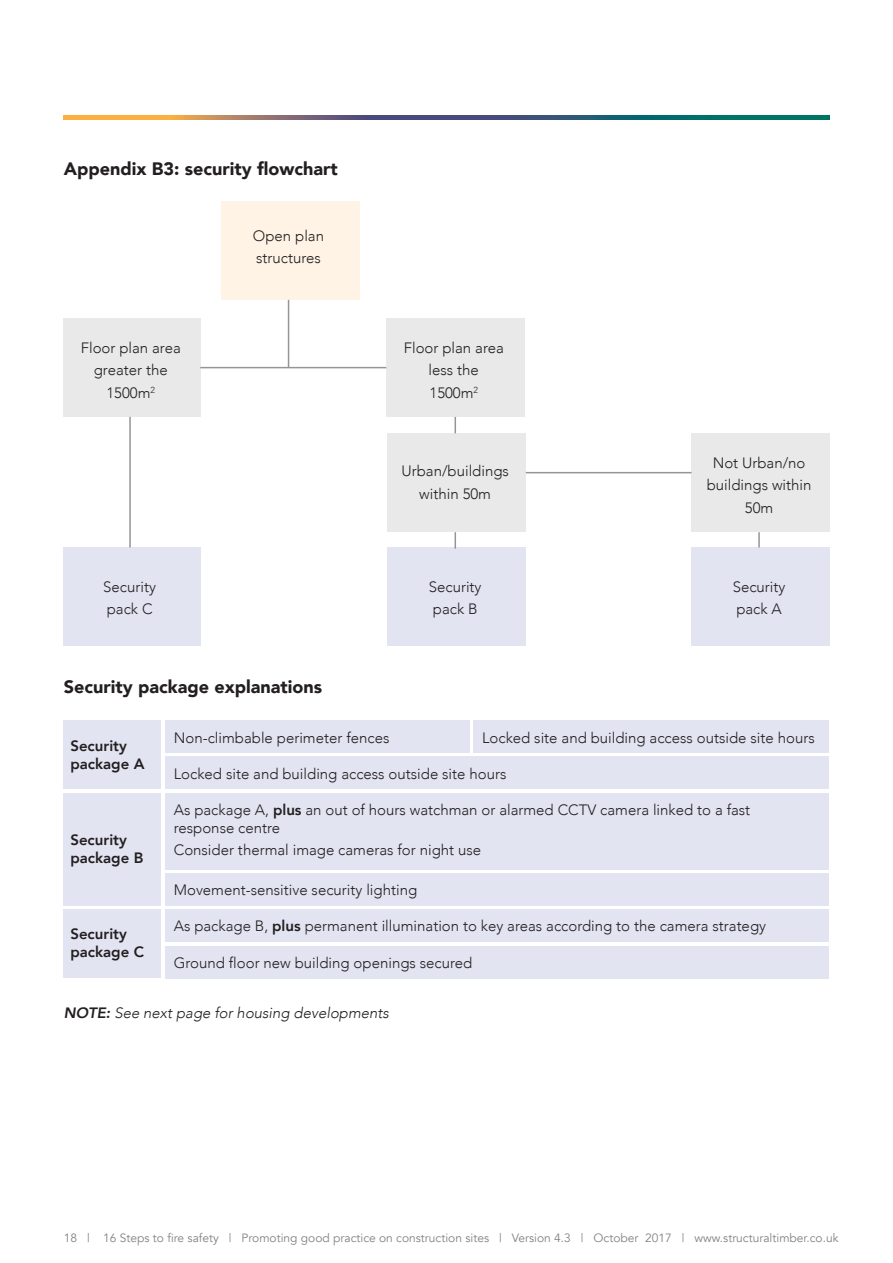
<style>
.page{position:relative;width:893px;height:1263px;background:#fff}
.page>*{position:absolute;margin:0;border:0;box-sizing:border-box;transform-origin:0 0}
.Sub_Bold_STA_23_v1{font:900 18px "Avenir";color:#231f20}
.t1{font:300 15px/22.5px "Avenir";color:#231f20}
.t2{font:800 15px/18px "Avenir";color:#231f20}
.Notes_Body_STA_23_v1{font:italic 300 15px "Avenir";color:#231f20}
.t3{font:12px "Avenir";color:#808285}
.s1{font-weight:800}
</style>
<div class="page">
<svg style="left:64px;top:116px;width:765px;height:4px;background:#5f6f69"></svg>
<svg style="left:758px;top:532px;width:2px;height:15px"></svg>
<hr style="left:526px;top:472px;width:165px;height:1px;background:#939598">
<hr style="left:200px;top:367px;width:186px;height:1px;background:#939598">
<hr style="left:129px;top:417px;width:2px;height:130px;background:#939598">
<div style="left:64px;top:318px;width:136px;height:99px;background:#e9e9ea"></div>
<div style="left:386px;top:318px;width:138px;height:99px;background:#e9e9ea"></div>
<div style="left:388px;top:433px;width:138px;height:99px;background:#e9e9ea"></div>
<div style="left:691px;top:433px;width:138px;height:99px;background:#e9e9ea"></div>
<div style="left:64px;top:547px;width:136px;height:99px;background:#e2e4f1"></div>
<div style="left:388px;top:547px;width:138px;height:99px;background:#e2e4f1"></div>
<div style="left:691px;top:547px;width:138px;height:99px;background:#e2e4f1"></div>
<hr style="left:288px;top:300px;width:1px;height:68px;background:#939598">
<div style="left:221px;top:201px;width:138px;height:99px;background:#fef3e5"></div>
<svg style="left:455px;top:417px;width:1px;height:16px"></svg>
<svg style="left:455px;top:532px;width:1px;height:17px"></svg>
<div style="left:64px;top:720px;width:97px;height:69px;background:#e2e4f1"></div>
<div style="left:165px;top:720px;width:304px;height:32px;background:#e2e4f1"></div>
<div style="left:474px;top:720px;width:355px;height:32px;background:#e2e4f1"></div>
<div style="left:165px;top:757px;width:664px;height:32px;background:#e2e4f1"></div>
<div style="left:64px;top:793px;width:97px;height:113px;background:#e2e4f1"></div>
<div style="left:165px;top:793px;width:664px;height:76px;background:#e2e4f1"></div>
<div style="left:165px;top:874px;width:664px;height:32px;background:#e2e4f1"></div>
<div style="left:64px;top:910px;width:97px;height:68px;background:#e2e4f1"></div>
<div style="left:165px;top:910px;width:664px;height:32px;background:#e2e4f1"></div>
<div style="left:165px;top:946px;width:664px;height:32px;background:#e2e4f1"></div>
<p class="Sub_Bold_STA_23_v1" style="left:64px;top:153px;width:275px">Appendix B3: security flowchart</p>
<p class="t1" style="left:253px;top:224px;width:73px">Open plan structures</p>
<p class="t1" style="left:81px;top:336px;width:102px;text-align:center">Floor plan area greater the<br>1500m<sup>2</sup></p>
<p class="t1" style="left:404px;top:336px;width:102px;text-align:center">Floor plan area less the<br>1500m<sup>2</sup></p>
<p class="t1" style="left:401px;top:460px;width:109px;text-align:center">Urban/buildings within 50m</p>
<p class="t1" style="left:707px;top:451px;width:106px;text-align:center">Not Urban/no buildings within<br>50m</p>
<p class="t1" style="left:103px;top:575px;width:54px">Security pack C</p>
<p class="t1" style="left:429px;top:575px;width:54px">Security pack B</p>
<p class="t1" style="left:733px;top:575px;width:54px">Security pack A</p>
<p class="Sub_Bold_STA_23_v1" style="left:64px;top:671px;width:260px">Security package explanations</p>
<p class="t2" style="left:70px;top:736px;width:76px">Security package A</p>
<p class="t2" style="left:70px;top:831px;width:75px">Security package B</p>
<p class="t2" style="left:70px;top:925px;width:75px">Security package C</p>
<p class="t1" style="left:174px;top:726px;width:217px">Non-climbable perimeter fences</p>
<p class="t1" style="left:482px;top:726px;width:334px">Locked site and building access outside site hours</p>
<p class="t1" style="left:174px;top:762px;width:334px">Locked site and building access outside site hours</p>
<p class="t1" style="left:174px;top:800px;width:578px;line-height:18px">As package A, <span class="s1">plus</span> an out of hours watchman or alarmed CCTV camera linked to a fast response centre</p>
<p class="t1" style="left:174px;top:839px;width:309px">Consider thermal image cameras for night use</p>
<p class="t1" style="left:174px;top:879px;width:245px">Movement-sensitive security lighting</p>
<p class="t1" style="left:174px;top:915px;width:594px">As package B, <span class="s1">plus</span> permanent illumination to key areas according to the camera strategy</p>
<p class="t1" style="left:174px;top:951px;width:300px">Ground floor new building openings secured</p>
<p class="Notes_Body_STA_23_v1" style="left:64px;top:1004px;width:327px"><span class="s1">NOTE:</span> See next page for housing developments</p>
<p class="t3" style="left:64px;top:1231px;width:776px">18 | 16 Steps to fire safety | Promoting good practice on construction sites | Version 4.3 | October 2017 | www.structuraltimber.co.uk</p>
</div>
